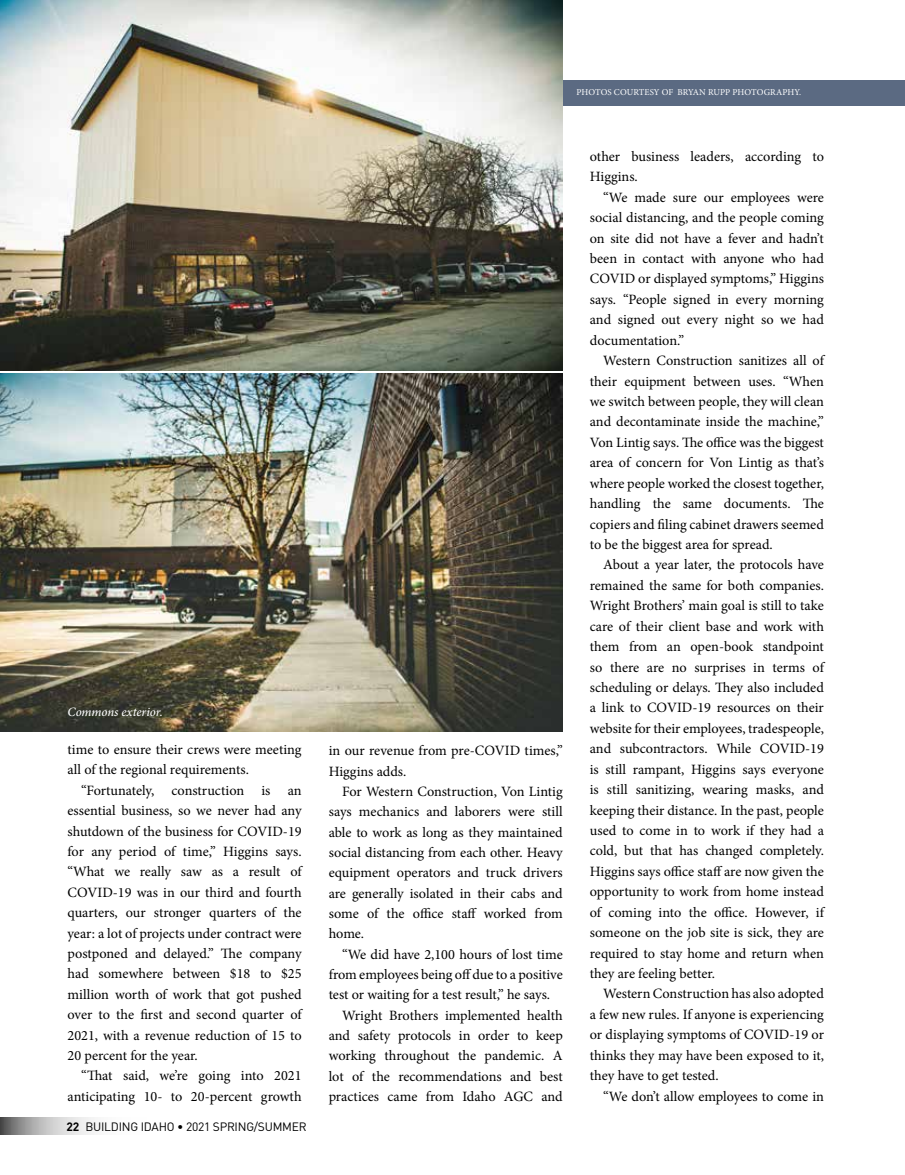
<style>
.page{position:relative;width:905px;height:1175px;background:#fff}
.page>*{position:absolute;margin:0;border:0;box-sizing:border-box;transform-origin:0 0}
.t1{font:14.25px/20.4px "Minion Pro";color:#000;text-align:justify}
.t2{font:italic 500 12.75px "Minion Pro";letter-spacing:-.005em;color:#fff}
.t3{font:12px "DIN";letter-spacing:-.02em;color:#000}
.t4{font:9px "Minion Pro";letter-spacing:.005em;color:#fff}
.s1{font-weight:700}
</style>
<div class="page">
<svg style="left:0;top:1117px;width:94px;height:18px"></svg>
<div style="left:562px;top:80px;width:342px;height:26px;background:#5b6a82"></div>
<img style="left:0;top:0;width:562px;height:370px">
<img style="left:0;top:374px;width:562px;height:357px">
<p class="t2" style="left:68px;top:703px;width:97px">Commons exterior.</p>
<p class="t1" style="left:68px;top:739px;width:235px">time to ensure their crews were meeting all of the regional requirements.</p>
<p class="t1" style="left:68px;top:780px;width:236px;text-indent:13px">“Fortunately, construction is an essential business, so we never had any shutdown of the business for COVID-19 for any period of time,” Higgins says. “What we really saw as a result of COVID-19 was in our third and fourth quarters, our stronger quarters of the year: a lot of projects under contract were postponed and delayed.” The company had somewhere between $18 to $25 million worth of work that got pushed over to the first and second quarter of 2021, with a revenue reduction of 15 to 20 percent for the year.</p>
<p class="t1" style="left:68px;top:1065px;width:236px;text-align:right">“That said, we’re going into 2021 anticipating 10- to 20-percent growth</p>
<p class="t3" style="left:66px;top:1119px;width:242px"><span class="s1">22</span> BUILDING IDAHO • 2021 SPRING/SUMMER</p>
<p class="t4" style="left:576px;top:86px;width:226px">PHOTOS COURTESY OF BRYAN RUPP PHOTOGRAPHY.</p>
<p class="t1" style="left:329px;top:740px;width:235px">in our revenue from pre-COVID times,”<br>Higgins adds.</p>
<p class="t1" style="left:329px;top:781px;width:236px;text-indent:13px">For Western Construction, Von Lintig says mechanics and laborers were still able to work as long as they maintained social distancing from each other. Heavy equipment operators and truck drivers are generally isolated in their cabs and some of the office staff worked from home.</p>
<p class="t1" style="left:342px;top:943px;width:222px">“We did have 2,100 hours of lost time</p>
<p class="t1" style="left:329px;top:964px;width:235px">from employees being off due to a positive</p>
<p class="t1" style="left:329px;top:984px;width:223px">test or waiting for a test result,” he says.</p>
<p class="t1" style="left:342px;top:1004px;width:222px">Wright Brothers implemented health</p>
<p class="t1" style="left:329px;top:1025px;width:236px">and safety protocols in order to keep</p>
<p class="t1" style="left:329px;top:1045px;width:235px">working throughout the pandemic. A</p>
<p class="t1" style="left:329px;top:1065px;width:235px">lot of the recommendations and best</p>
<p class="t1" style="left:329px;top:1086px;width:236px">practices came from Idaho AGC and</p>
<p class="t1" style="left:590px;top:146px;width:236px">other business leaders, according to<br>Higgins.</p>
<p class="t1" style="left:590px;top:187px;width:236px;text-indent:13px">“We made sure our employees were social distancing, and the people coming on site did not have a fever and hadn’t been in contact with anyone who had COVID or displayed symptoms,” Higgins says. “People signed in every morning and signed out every night so we had documentation.”</p>
<p class="t1" style="left:590px;top:350px;width:236px;text-indent:13px">Western Construction sanitizes all of their equipment between uses. “When we switch between people, they will clean and decontaminate inside the machine,” Von Lintig says. The office was the biggest area of concern for Von Lintig as that’s where people worked the closest together, handling the same documents. The copiers and filing cabinet drawers seemed to be the biggest area for spread.</p>
<p class="t1" style="left:590px;top:554px;width:236px;text-indent:13px">About a year later, the protocols have remained the same for both companies.<br>Wright Brothers’ main goal is still to take care of their client base and work with them from an open-book standpoint so there are no surprises in terms of scheduling or delays. They also included a link to COVID-19 resources on their website for their employees, tradespeople, and subcontractors. While COVID-19 is still rampant, Higgins says everyone is still sanitizing, wearing masks, and keeping their distance. In the past, people used to come in to work if they had a cold, but that has changed completely.<br>Higgins says office staff are now given the opportunity to work from home instead of coming into the office. However, if someone on the job site is sick, they are required to stay home and return when they are feeling better.</p>
<p class="t1" style="left:590px;top:983px;width:236px;text-indent:13px">Western Construction has also adopted a few new rules. If anyone is experiencing or displaying symptoms of COVID-19 or thinks they may have been exposed to it, they have to get tested.</p>
<p class="t1" style="left:603px;top:1085px;width:222px">“We don’t allow employees to come in</p>
</div>
